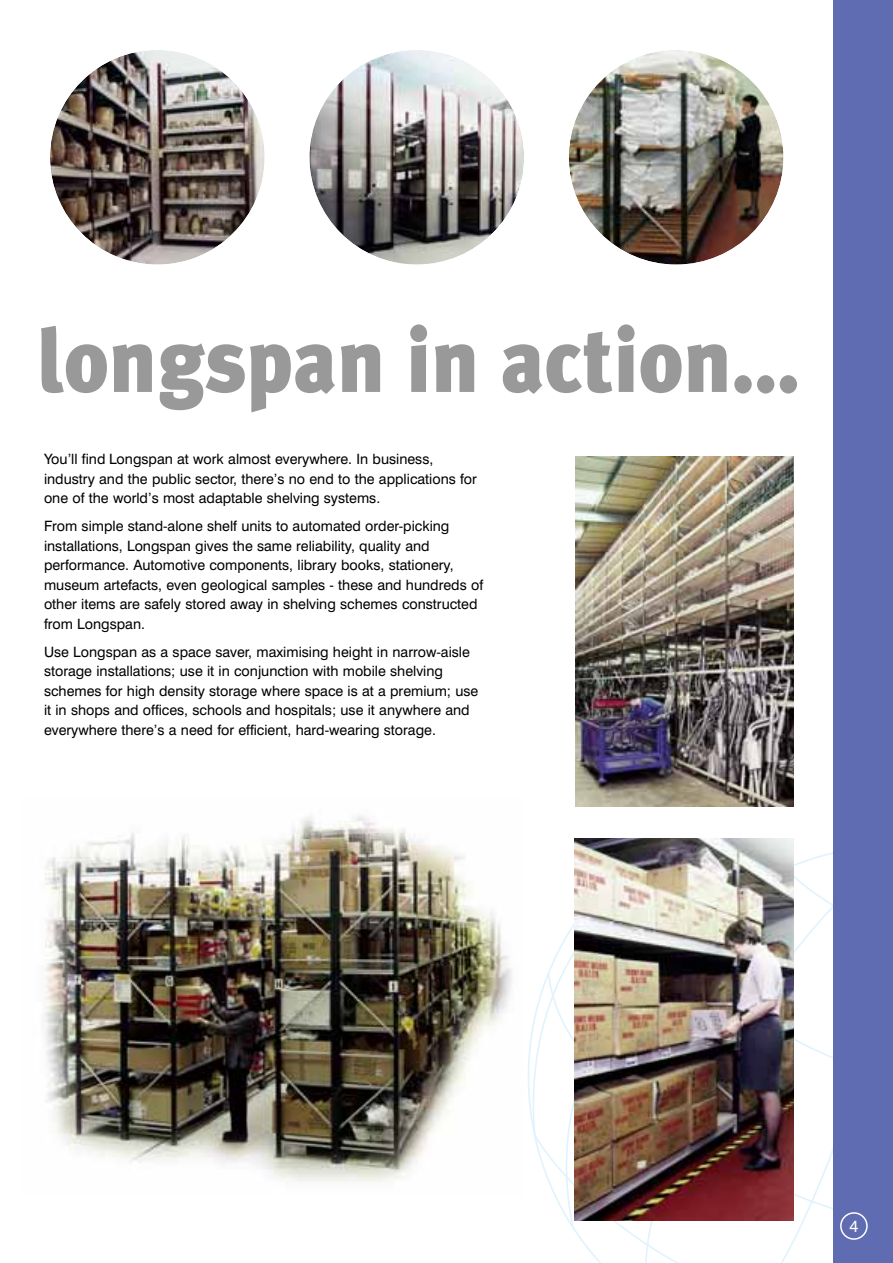
<style>
.page{position:relative;width:893px;height:1263px;background:#fff}
.page>*{position:absolute;margin:0;border:0;box-sizing:border-box;transform-origin:0 0}
.t1{font:900 90px "Meta Plus";color:#999;scale:.94 1}
.t2{font:16.5px "Swiss 721 BT";color:#fff}
.t3{font:14.25px/19.5px "Swiss 721 BT";color:#000}
</style>
<div class="page">
<img style="left:44px;top:816px;width:458px;height:366px">
<img style="left:575px;top:457px;width:219px;height:349px">
<div style="left:833px;top:0;width:60px;height:1263px;background:#5f6cb2"></div>
<img style="left:569px;top:50px;width:215px;height:215px">
<img style="left:50px;top:50px;width:215px;height:215px">
<svg style="left:309px;top:50px;width:215px;height:215px"></svg>
<img style="left:533px;top:843px;width:335px;height:420px">
<h1 class="t1" style="left:37px;top:317px;width:813px">longspan in action...</h1>
<p class="t3" style="left:44px;top:451px;width:434px">You’ll find Longspan at work almost everywhere. In business, industry and the public sector, there’s no end to the applications for one of the world’s most adaptable shelving systems.</p>
<p class="t3" style="left:44px;top:518px;width:441px">From simple stand-alone shelf units to automated order-picking installations, Longspan gives the same reliability, quality and performance. Automotive components, library books, stationery, museum artefacts, even geological samples - these and hundreds of other items are safely stored away in shelving schemes constructed from Longspan.</p>
<p class="t3" style="left:44px;top:643px;width:436px">Use Longspan as a space saver, maximising height in narrow-aisle storage installations; use it in conjunction with mobile shelving schemes for high density storage where space is at a premium; use it in shops and offices, schools and hospitals; use it anywhere and everywhere there’s a need for efficient, hard-wearing storage.</p>
<p class="t2" style="left:849px;top:1220px;width:11px">4</p>
</div>
